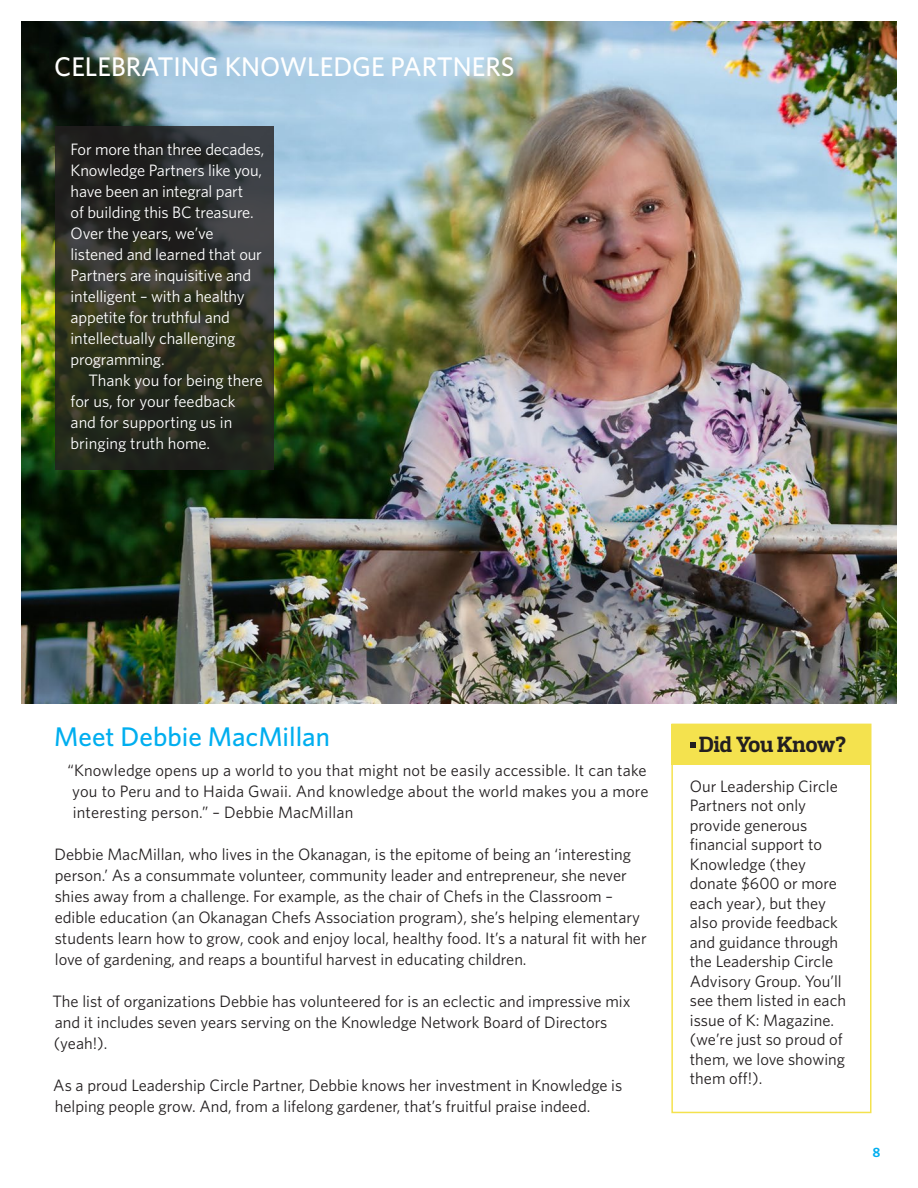
<style>
.page{position:relative;width:918px;height:1188px;background:#fff}
.page>*{position:absolute;margin:0;border:0;box-sizing:border-box;transform-origin:0 0}
.t1{font:500 27px "Whitney";color:#fff}
.t2{font:500 27px "Whitney";color:#00aeef}
.t3{font:700 22.5px "Prelo Slab";letter-spacing:-.02em;color:#231f20}
.t4{font:16.5px/19.5px "Whitney";color:#231f20}
.t5{font:16.5px/21px "Whitney";letter-spacing:-.01em;color:#fff}
.t6{font:700 13.5px "Prelo Slab";color:#00aeef}
</style>
<div class="page">
<img style="left:21px;top:21px;width:876px;height:1093px">
<p class="t1" style="left:54px;top:48px;width:462px">CELEBRATING KNOWLEDGE PARTNERS</p>
<p class="t5" style="left:71px;top:139px;width:195px">For more than three decades,<br>Knowledge Partners like you, have been an integral part<br>of building this BC treasure.<br>Over the years, we’ve listened and learned that our<br>Partners are inquisitive and intelligent – with a healthy appetite for truthful and intellectually challenging programming.</p>
<p class="t5" style="left:71px;top:370px;width:194px;text-indent:18px">Thank you for being there for us, for your feedback and for supporting us in bringing truth home.</p>
<p class="t2" style="left:54px;top:719px;width:277px">Meet Debbie MacMillan</p>
<p class="t4" style="left:68px;top:759px;width:583px;line-height:21px">“Knowledge opens up a world to you that might not be easily accessible. It can take you to Peru and to Haida Gwaii. And knowledge about the world makes you a more interesting person.” – Debbie MacMillan</p>
<p class="t4" style="left:55px;top:843px;width:594px;line-height:21px">Debbie MacMillan, who lives in the Okanagan, is the epitome of being an ‘interesting person.’ As a consummate volunteer, community leader and entrepreneur, she never shies away from a challenge. For example, as the chair of Chefs in the Classroom – edible education (an Okanagan Chefs Association program), she’s helping elementary students learn how to grow, cook and enjoy local, healthy food. It’s a natural fit with her love of gardening, and reaps a bountiful harvest in educating children.</p>
<p class="t4" style="left:53px;top:990px;width:579px;line-height:21px">The list of organizations Debbie has volunteered for is an eclectic and impressive mix and it includes seven years serving on the Knowledge Network Board of Directors (yeah!).</p>
<p class="t4" style="left:53px;top:1074px;width:571px;line-height:21px">As a proud Leadership Circle Partner, Debbie knows her investment in Knowledge is helping people grow. And, from a lifelong gardener, that’s fruitful praise indeed.</p>
<p class="t3" style="left:699px;top:731px;width:148px">Did You Know?</p>
<p class="t4" style="left:690px;top:776px;width:158px">Our Leadership Circle<br>Partners not only provide generous financial support to<br>Knowledge (they donate $600 or more each year), but they also provide feedback and guidance through the Leadership Circle<br>Advisory Group. You’ll see them listed in each issue of K: Magazine. (we’re just so proud of them, we love showing them off!).</p>
<p class="t6" style="left:873px;top:1144px;width:9px">8</p>
</div>
